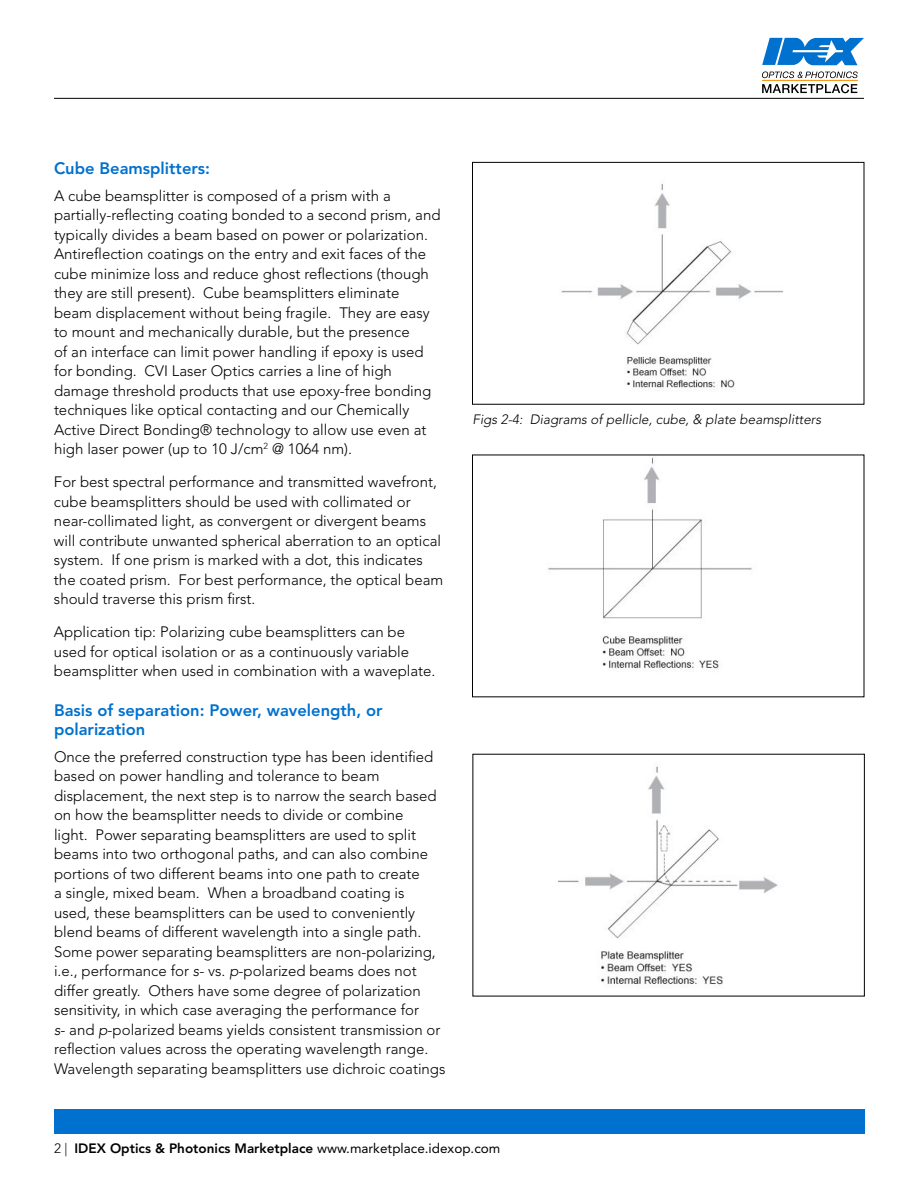
<style>
.page{position:relative;width:918px;height:1188px;background:#fff}
.page>*{position:absolute;margin:0;border:0;box-sizing:border-box;transform-origin:0 0}
.t1{font:800 16.5px/19.5px "Avenir LT Std";color:#0071ce}
.t2{font:300 15px/19.5px "Avenir LT Std";color:#000}
.t3{font:800 13.5px "Avenir LT Std";color:#000}
.t4{font:italic 300 13.5px "Avenir LT Std";color:#000}
.s1{font-style:italic}
.s2{font-weight:300}
.s3{font-weight:400}
</style>
<div class="page">
<div style="left:54px;top:1110px;width:810px;height:24px;background:#0071ce"></div>
<hr style="left:54px;top:98px;width:810px;height:1px;background:#000">
<svg style="left:762px;top:38px;width:102px;height:27px"></svg>
<hr style="left:762px;top:80px;width:96px;height:1px;background:#f38b00">
<svg style="left:762px;top:71px;width:96px;height:7px"></svg>
<svg style="left:762px;top:84px;width:95px;height:9px"></svg>
<img style="left:558px;top:766px;width:220px;height:219px">
<img style="left:548px;top:457px;width:204px;height:214px">
<img style="left:561px;top:183px;width:222px;height:207px">
<div style="left:472px;top:162px;width:392px;height:243px;border:1px solid #000"></div>
<p class="t1" style="left:54px;top:159px;width:158px">Cube Beamsplitters:</p>
<p class="t2" style="left:54px;top:186px;width:388px">A cube beamsplitter is composed of a prism with a partially-reflecting coating bonded to a second prism, and typically divides a beam based on power or polarization.<br>Antireflection coatings on the entry and exit faces of the cube minimize loss and reduce ghost reflections (though they are still present). Cube beamsplitters eliminate beam displacement without being fragile. They are easy to mount and mechanically durable, but the presence<br>of an interface can limit power handling if epoxy is used for bonding. CVI Laser Optics carries a line of high damage threshold products that use epoxy-free bonding techniques like optical contacting and our Chemically Active Direct Bonding® technology to allow use even at high laser power (up to 10 J/cm<sup>2</sup> @ 1064 nm).</p>
<p class="t2" style="left:54px;top:472px;width:391px">For best spectral performance and transmitted wavefront, cube beamsplitters should be used with collimated or near-collimated light, as convergent or divergent beams will contribute unwanted spherical aberration to an optical system. If one prism is marked with a dot, this indicates the coated prism. For best performance, the optical beam should traverse this prism first.</p>
<p class="t2" style="left:54px;top:622px;width:383px">Application tip: Polarizing cube beamsplitters can be used for optical isolation or as a continuously variable beamsplitter when used in combination with a waveplate.</p>
<p class="t1" style="left:54px;top:701px;width:330px">Basis of separation: Power, wavelength, or polarization</p>
<p class="t2" style="left:54px;top:747px;width:393px">Once the preferred construction type has been identified based on power handling and tolerance to beam displacement, the next step is to narrow the search based on how the beamsplitter needs to divide or combine<br>light. Power separating beamsplitters are used to split beams into two orthogonal paths, and can also combine portions of two different beams into one path to create<br>a single, mixed beam. When a broadband coating is<br>used, these beamsplitters can be used to conveniently blend beams of different wavelength into a single path.<br>Some power separating beamsplitters are non-polarizing, i.e., performance for <span class="s1">s</span>- vs. <span class="s1">p</span>-polarized beams does not differ greatly. Others have some degree of polarization sensitivity, in which case averaging the performance for<br><span class="s1">s</span>- and <span class="s1">p</span>-polarized beams yields consistent transmission or reflection values across the operating wavelength range.<br>Wavelength separating beamsplitters use dichroic coatings</p>
<p class="t4" style="left:472px;top:411px;width:350px">Figs 2-4: Diagrams of pellicle, cube, &amp; plate beamsplitters</p>
<p class="t3" style="left:54px;top:1140px;width:448px"><span class="s2">2 |</span> IDEX Optics &amp; Photonics Marketplace <span class="s3">www.marketplace.idexop.com</span></p>
</div>
